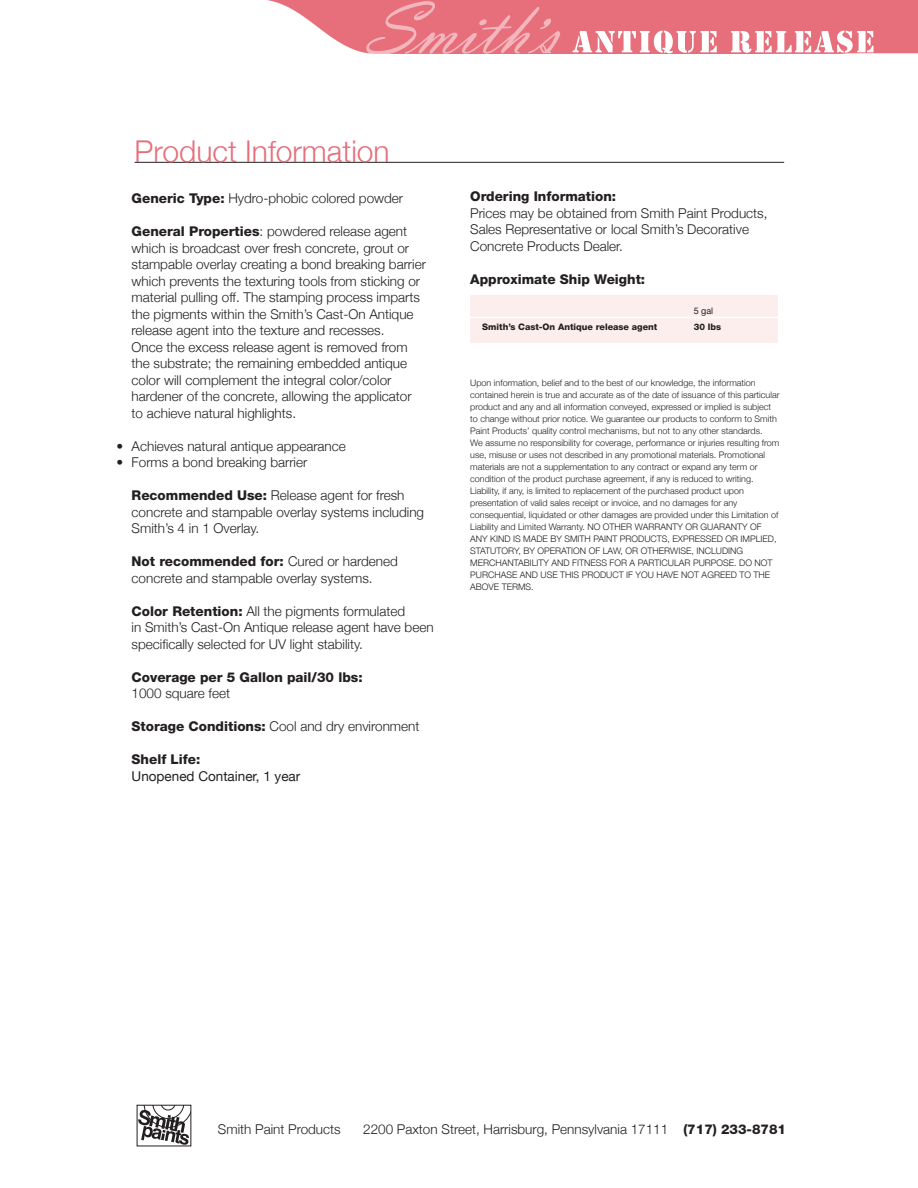
<style>
.page{position:relative;width:918px;height:1188px;background:#fff}
.page>*{position:absolute;margin:0;border:0;box-sizing:border-box;transform-origin:0 0}
.t1{font:300 30px "Helvetica Neue";color:#e76e7b}
.t2{font:300 13.5px/16.5px "Helvetica Neue";color:#231f20}
.t3{font:800 13.5px "Helvetica Neue LT Std";color:#231f20}
.t4{font:13.5px "Helvetica Neue";color:#231f20}
.t5{font:300 9px/12px "Helvetica Neue";color:#231f20}
.t6{font:800 9px "Helvetica Neue LT Std";color:#231f20}
.t7{font:9px "Helvetica Neue";color:#231f20}
.s1{font-family:"Helvetica Neue LT Std";font-weight:800}
</style>
<div class="page">
<div style="left:470px;top:295px;width:308px;height:48px;background:#fceeed"></div>
<hr style="left:455px;top:317px;width:328px;height:1px;background:#fff">
<hr style="left:135px;top:162px;width:649px;height:1px;background:#231f20">
<img style="left:267px;top:0;width:651px;height:54px">
<svg style="left:572px;top:31px;width:145px;height:22px"></svg>
<svg style="left:731px;top:31px;width:142px;height:22px"></svg>
<svg style="left:366px;top:1px;width:194px;height:53px;background:#e97c88"></svg>
<svg style="left:139px;top:1107px;width:50px;height:37px"></svg>
<p class="t1" style="left:135px;top:133px;width:257px">Product Information</p>
<p class="t2" style="left:132px;top:190px;width:273px"><span class="s1">Generic Type:</span> Hydro-phobic colored powder</p>
<p class="t2" style="left:132px;top:223px;width:296px"><span class="s1">General Properties</span>: powdered release agent which is broadcast over fresh concrete, grout or stampable overlay creating a bond breaking barrier which prevents the texturing tools from sticking or material pulling off. The stamping process imparts the pigments within the Smith’s Cast-On Antique release agent into the texture and recesses.</p>
<p class="t2" style="left:132px;top:338px;width:278px">Once the excess release agent is removed from</p>
<p class="t2" style="left:132px;top:355px;width:277px">the substrate; the remaining embedded antique</p>
<p class="t2" style="left:132px;top:371px;width:282px">color will complement the integral color/color hardener of the concrete, allowing the applicator</p>
<p class="t2" style="left:132px;top:404px;width:166px">to achieve natural highlights.</p>
<p class="t2" style="left:117px;top:437px;width:231px">• Achieves natural antique appearance</p>
<p class="t2" style="left:117px;top:454px;width:192px">• Forms a bond breaking barrier</p>
<p class="t2" style="left:132px;top:487px;width:294px"><span class="s1">Recommended Use:</span> Release agent for fresh concrete and stampable overlay systems including<br>Smith’s 4 in 1 Overlay.</p>
<p class="t2" style="left:132px;top:553px;width:268px"><span class="s1">Not recommended for:</span> Cured or hardened concrete and stampable overlay systems.</p>
<p class="t2" style="left:132px;top:602px;width:275px"><span class="s1">Color Retention:</span> All the pigments formulated</p>
<p class="t2" style="left:132px;top:619px;width:304px">in Smith’s Cast-On Antique release agent have been specifically selected for UV light stability.</p>
<p class="t3" style="left:132px;top:669px;width:233px">Coverage per 5 Gallon pail/30 lbs:</p>
<p class="t2" style="left:132px;top:685px;width:100px">1000 square feet</p>
<p class="t2" style="left:132px;top:718px;width:289px"><span class="s1">Storage Conditions:</span> Cool and dry environment</p>
<p class="t3" style="left:132px;top:751px;width:70px">Shelf Life:</p>
<p class="t4" style="left:132px;top:768px;width:170px">Unopened Container, 1 year</p>
<p class="t3" style="left:470px;top:188px;width:148px">Ordering Information:</p>
<p class="t2" style="left:470px;top:204px;width:299px">Prices may be obtained from Smith Paint Products,</p>
<p class="t2" style="left:470px;top:221px;width:280px">Sales Representative or local Smith’s Decorative<br>Concrete Products Dealer.</p>
<p class="t3" style="left:470px;top:271px;width:177px">Approximate Ship Weight:</p>
<p class="t7" style="left:694px;top:305px;width:21px">5 gal</p>
<p class="t6" style="left:482px;top:322px;width:177px">Smith’s Cast-On Antique release agent</p>
<p class="t6" style="left:694px;top:322px;width:29px">30 lbs</p>
<p class="t5" style="left:470px;top:376px;width:287px">Upon information, belief and to the best of our knowledge, the information</p>
<p class="t5" style="left:470px;top:388px;width:311px">contained herein is true and accurate as of the date of issuance of this particular</p>
<p class="t5" style="left:470px;top:400px;width:302px">product and any and all information conveyed, expressed or implied is subject</p>
<p class="t5" style="left:470px;top:412px;width:308px">to change without prior notice. We guarantee our products to conform to Smith</p>
<p class="t5" style="left:470px;top:424px;width:294px">Paint Products’ quality control mechanisms, but not to any other standards.</p>
<p class="t5" style="left:470px;top:436px;width:311px">We assume no responsibility for coverage, performance or injuries resulting from</p>
<p class="t5" style="left:470px;top:448px;width:297px">use, misuse or uses not described in any promotional materials. Promotional</p>
<p class="t5" style="left:470px;top:460px;width:289px">materials are not a supplementation to any contract or expand any term or</p>
<p class="t5" style="left:470px;top:472px;width:285px">condition of the product purchase agreement, if any is reduced to writing.</p>
<p class="t5" style="left:470px;top:484px;width:275px">Liability, if any, is limited to replacement of the purchased product upon</p>
<p class="t5" style="left:470px;top:496px;width:310px">presentation of valid sales receipt or invoice, and no damages for any consequential, liquidated or other damages are provided under this Limitation of</p>
<p class="t5" style="left:470px;top:520px;width:293px">Liability and Limited Warranty. NO OTHER WARRANTY OR GUARANTY OF</p>
<p class="t5" style="left:470px;top:532px;width:308px">ANY KIND IS MADE BY SMITH PAINT PRODUCTS, EXPRESSED OR IMPLIED,</p>
<p class="t5" style="left:470px;top:544px;width:275px">STATUTORY, BY OPERATION OF LAW, OR OTHERWISE, INCLUDING</p>
<p class="t5" style="left:470px;top:556px;width:304px">MERCHANTABILITY AND FITNESS FOR A PARTICULAR PURPOSE. DO NOT</p>
<p class="t5" style="left:470px;top:568px;width:302px">PURCHASE AND USE THIS PRODUCT IF YOU HAVE NOT AGREED TO THE</p>
<p class="t5" style="left:470px;top:580px;width:65px">ABOVE TERMS.</p>
<p class="t2" style="left:218px;top:1121px;width:124px">Smith Paint Products</p>
<p class="t2" style="left:363px;top:1121px;width:424px">2200 Paxton Street, Harrisburg, Pennsylvania 17111 <span class="s1">(717) 233-8781</span></p>
</div>
